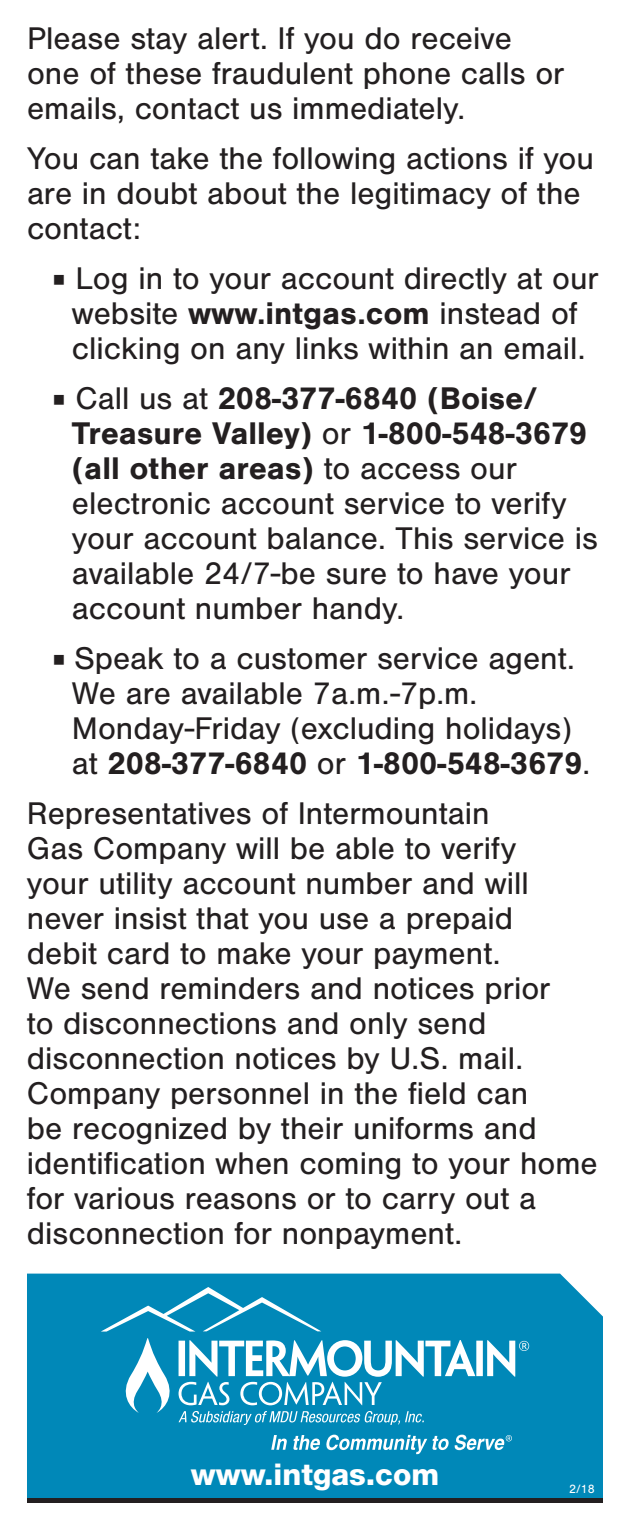
<style>
.page{position:relative;width:630px;height:1530px;background:#fff}
.page>*{position:absolute;margin:0;border:0;box-sizing:border-box;transform-origin:0 0}
.t1{font:32.5px/35px "Nimbus San";color:#231f20}
.t2{font:800 30px "Helvetica Neue";color:#fff}
.t3{font:12.5px "Nimbus San";color:#fff}
.s1{font-weight:700}
</style>
<div class="page">
<div style="left:27px;top:1274px;width:576px;height:224px;background:#0088b8"></div>
<svg style="left:101px;top:1287px;width:220px;height:45px;background:#1e96c0"></svg>
<svg style="left:271px;top:1435px;width:16px;height:15px"></svg>
<svg style="left:293px;top:1435px;width:219px;height:19px"></svg>
<svg style="left:120px;top:1338px;width:409px;height:87px"></svg>
<div style="left:27px;top:1498px;width:576px;height:5px;background:#231f20"></div>
<p class="t1" style="left:27px;top:21px;width:539px">Please stay alert. If you do receive one of these fraudulent phone calls or emails, contact us immediately.</p>
<p class="t1" style="left:27px;top:141px;width:568px">You can take the following actions if you are in doubt about the legitimacy of the contact:</p>
<p class="t1" style="left:52px;top:261px;width:548px;text-align:center">○ Log in to your account directly at our website <span class="s1">www.intgas.com</span> instead of clicking on any links within an email.</p>
<p class="t1" style="left:72px;top:381px;width:528px;text-indent:-20px">○ Call us at <span class="s1">208-377-6840 (Boise/ Treasure Valley)</span> or <span class="s1">1-800-548-3679 (all other areas)</span> to access our electronic account service to verify your account balance. This service is available 24/7-be sure to have your account number handy.</p>
<p class="t1" style="left:72px;top:641px;width:520px;text-indent:-20px">○ Speak to a customer service agent.<br>We are available 7a.m.-7p.m.<br>Monday-Friday (excluding holidays) at <span class="s1">208-377-6840</span> or <span class="s1">1-800-548-3679</span>.</p>
<p class="t1" style="left:27px;top:796px;width:572px">Representatives of Intermountain<br>Gas Company will be able to verify<br>your utility account number and will never insist that you use a prepaid<br>debit card to make your payment.<br>We send reminders and notices prior<br>to disconnections and only send disconnection notices by U.S. mail.<br>Company personnel in the field can<br>be recognized by their uniforms and identification when coming to your home for various reasons or to carry out a disconnection for nonpayment.</p>
<p class="t2" style="left:191px;top:1457px;width:250px">www.intgas.com</p>
<p class="t3" style="left:569px;top:1482px;width:27px">2/18</p>
</div>
